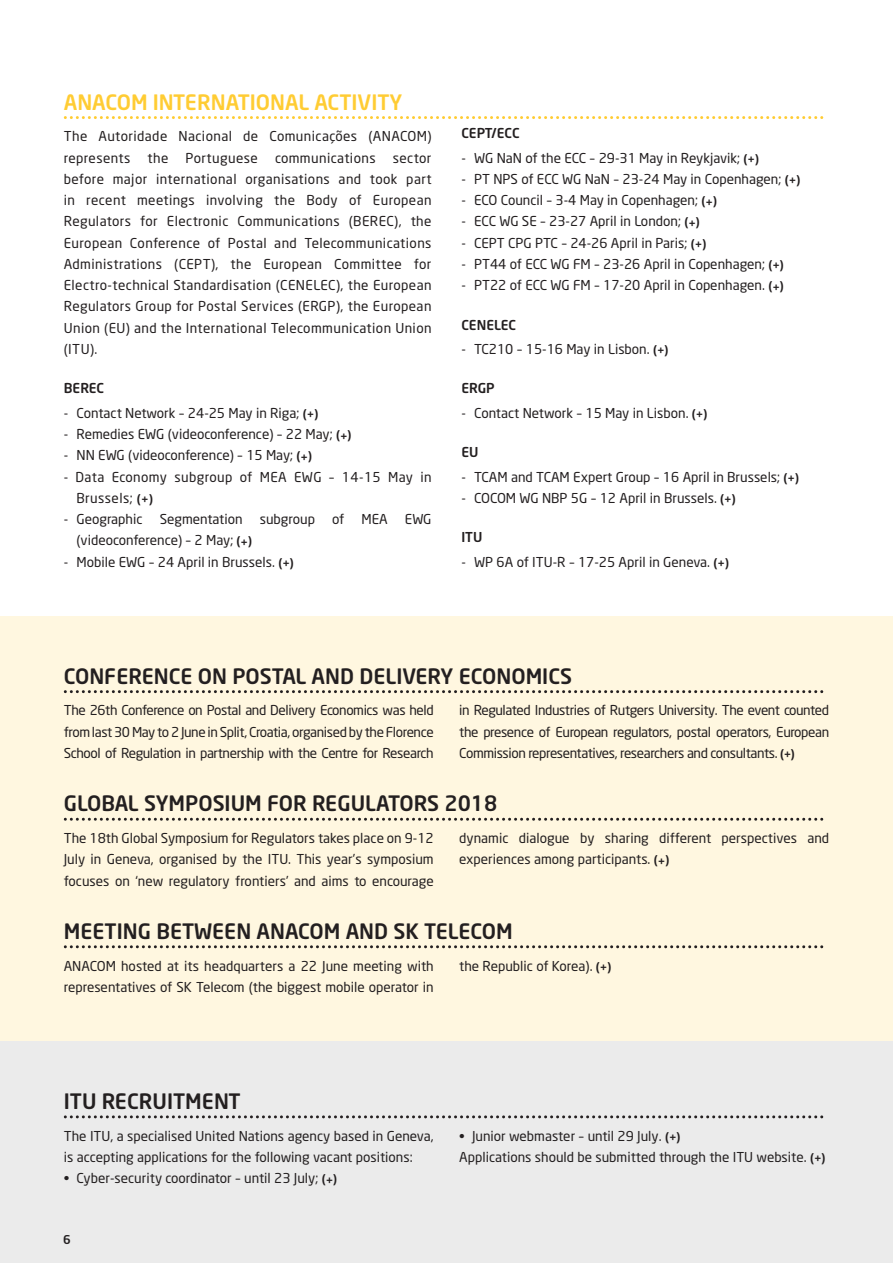
<style>
.page{position:relative;width:893px;height:1263px;background:#fff}
.page>*{position:absolute;margin:0;border:0;box-sizing:border-box;transform-origin:0 0}
.TÍTULOS_PEQUENOS{font:500 21px "Neo Sans";color:#231f20}
.TÍTULOS_PEQUENOS-2{font:500 21px "Neo Sans";color:#fc3}
.Texto{font:13.5px/21.3px "Neo Sans";color:#231f20;text-align:justify}
.Texto_para_actividad{font:13.5px "Neo Sans";color:#231f20}
.Texto-2{font:13.5px/21.3px "Neo Sans";letter-spacing:.03em;color:#231f20}
.Texto_para_actividad-2{font:13.5px/21.3px "Neo Sans";letter-spacing:.03em;color:#231f20}
.SUBTÍTULO_ALL_CAPS{font:500 13.5px "Neo Sans";color:#231f20}
.t1{font:500 12px "Neo Sans";color:#231f20}
.s1{font-weight:500;font-size:12px}
</style>
<div class="page">
<svg style="left:65px;top:116px;width:759px;height:3px"></svg>
<div style="left:0;top:617px;width:893px;height:435px;background:#fff7e0"></div>
<svg style="left:65px;top:945px;width:759px;height:3px"></svg>
<svg style="left:65px;top:690px;width:759px;height:3px"></svg>
<svg style="left:65px;top:818px;width:759px;height:3px"></svg>
<div style="left:0;top:1042px;width:893px;height:221px;background:#ebebeb"></div>
<svg style="left:65px;top:1115px;width:759px;height:3px"></svg>
<p class="TÍTULOS_PEQUENOS-2" style="left:64px;top:89px;width:340px">ANACOM INTERNATIONAL ACTIVITY</p>
<p class="Texto-2" style="left:64px;top:126px;width:369px">The Autoridade Nacional de Comunicações (ANACOM) represents</p>
<p class="Texto" style="left:148px;top:147px;width:22px">the</p>
<p class="Texto-2" style="left:186px;top:147px;width:74px">Portuguese</p>
<p class="Texto-2" style="left:275px;top:147px;width:102px">communications</p>
<p class="Texto" style="left:64px;top:147px;width:369px;text-indent:329px">sector before major international organisations and took part in recent meetings involving the Body of European Regulators for Electronic Communications (BEREC), the European Conference of Postal and Telecommunications Administrations (CEPT), the European Committee for Electro-technical Standardisation (CENELEC), the European Regulators Group for Postal Services (ERGP), the European Union (EU) and the International Telecommunication Union (ITU).</p>
<p class="SUBTÍTULO_ALL_CAPS" style="left:64px;top:380px;width:42px">BEREC</p>
<p class="Texto_para_actividad" style="left:64px;top:404px;width:256px">- Contact Network – 24-25 May in Riga; <span class="s1">(</span><sub>+</sub><span class="s1">)</span></p>
<p class="Texto_para_actividad" style="left:64px;top:426px;width:289px">- Remedies EWG (videoconference) – 22 May; <span class="s1">(</span><sub>+</sub><span class="s1">)</span></p>
<p class="Texto_para_actividad" style="left:64px;top:447px;width:250px">- NN EWG (videoconference) – 15 May; <span class="s1">(</span><sub>+</sub><span class="s1">)</span></p>
<p class="Texto_para_actividad-2" style="left:77px;top:466px;width:357px;text-indent:-13px">- Data Economy subgroup of MEA EWG – 14-15 May in<br>Brussels; <span class="s1">(</span><sub>+</sub><span class="s1">)</span></p>
<p class="Texto_para_actividad" style="left:64px;top:511px;width:80px">- Geographic</p>
<p class="Texto_para_actividad" style="left:160px;top:511px;width:84px">Segmentation</p>
<p class="Texto_para_actividad" style="left:260px;top:511px;width:57px">subgroup</p>
<p class="Texto_para_actividad" style="left:332px;top:511px;width:14px">of</p>
<p class="Texto_para_actividad" style="left:361px;top:511px;width:28px">MEA</p>
<p class="Texto_para_actividad" style="left:405px;top:511px;width:28px">EWG</p>
<p class="Texto_para_actividad" style="left:77px;top:532px;width:177px">(videoconference) – 2 May; <span class="s1">(</span><sub>+</sub><span class="s1">)</span></p>
<p class="Texto_para_actividad" style="left:64px;top:553px;width:232px">- Mobile EWG – 24 April in Brussels. <span class="s1">(</span><sub>+</sub><span class="s1">)</span></p>
<p class="SUBTÍTULO_ALL_CAPS" style="left:461px;top:125px;width:60px">CEPT/ECC</p>
<p class="Texto" style="left:461px;top:147px;width:299px">- WG NaN of the ECC – 29-31 May in Reykjavik; <span class="s1">(</span><sub>+</sub><span class="s1">)</span></p>
<p class="Texto" style="left:461px;top:168px;width:340px">- PT NPS of ECC WG NaN – 23-24 May in Copenhagen; <span class="s1">(</span><sub>+</sub><span class="s1">)</span></p>
<p class="Texto" style="left:461px;top:189px;width:257px">- ECO Council – 3-4 May in Copenhagen; <span class="s1">(</span><sub>+</sub><span class="s1">)</span></p>
<p class="Texto" style="left:461px;top:211px;width:240px">- ECC WG SE – 23-27 April in London; <span class="s1">(</span><sub>+</sub><span class="s1">)</span></p>
<p class="Texto" style="left:461px;top:232px;width:246px">- CEPT CPG PTC – 24-26 April in Paris; <span class="s1">(</span><sub>+</sub><span class="s1">)</span></p>
<p class="Texto" style="left:461px;top:253px;width:324px">- PT44 of ECC WG FM – 23-26 April in Copenhagen; <span class="s1">(</span><sub>+</sub><span class="s1">)</span></p>
<p class="Texto" style="left:461px;top:274px;width:324px">- PT22 of ECC WG FM – 17-20 April in Copenhagen. <span class="s1">(</span><sub>+</sub><span class="s1">)</span></p>
<p class="SUBTÍTULO_ALL_CAPS" style="left:461px;top:316px;width:56px">CENELEC</p>
<p class="Texto" style="left:461px;top:338px;width:209px">- TC210 – 15-16 May in Lisbon. <span class="s1">(</span><sub>+</sub><span class="s1">)</span></p>
<p class="SUBTÍTULO_ALL_CAPS" style="left:461px;top:380px;width:35px">ERGP</p>
<p class="Texto" style="left:461px;top:402px;width:248px">- Contact Network – 15 May in Lisbon. <span class="s1">(</span><sub>+</sub><span class="s1">)</span></p>
<p class="SUBTÍTULO_ALL_CAPS" style="left:461px;top:444px;width:19px">EU</p>
<p class="Texto" style="left:461px;top:466px;width:339px">- TCAM and TCAM Expert Group – 16 April in Brussels; <span class="s1">(</span><sub>+</sub><span class="s1">)</span></p>
<p class="Texto" style="left:461px;top:487px;width:276px">- COCOM WG NBP 5G – 12 April in Brussels. <span class="s1">(</span><sub>+</sub><span class="s1">)</span></p>
<p class="SUBTÍTULO_ALL_CAPS" style="left:461px;top:529px;width:23px">ITU</p>
<p class="Texto" style="left:461px;top:551px;width:269px">- WP 6A of ITU-R – 17-25 April in Geneva. <span class="s1">(</span><sub>+</sub><span class="s1">)</span></p>
<p class="TÍTULOS_PEQUENOS" style="left:64px;top:663px;width:510px">CONFERENCE ON POSTAL AND DELIVERY ECONOMICS</p>
<p class="Texto" style="left:64px;top:700px;width:371px">The 26th Conference on Postal and Delivery Economics was held from last 30 May to 2 June in Split, Croatia, organised by the Florence School of Regulation in partnership with the Centre for Research</p>
<p class="Texto" style="left:459px;top:700px;width:371px">in Regulated Industries of Rutgers University. The event counted the presence of European regulators, postal operators, European Commission representatives, researchers and consultants. <span class="s1">(</span><sub>+</sub><span class="s1">)</span></p>
<p class="TÍTULOS_PEQUENOS" style="left:64px;top:790px;width:435px">GLOBAL SYMPOSIUM FOR REGULATORS 2018</p>
<p class="Texto" style="left:64px;top:827px;width:371px">The 18th Global Symposium for Regulators takes place on 9-12<br>July in Geneva, organised by the ITU. This year’s symposium focuses on ‘new regulatory frontiers’ and aims to encourage</p>
<p class="Texto" style="left:459px;top:827px;width:371px">dynamic dialogue by sharing different perspectives and experiences among participants. <span class="s1">(</span><sub>+</sub><span class="s1">)</span></p>
<p class="TÍTULOS_PEQUENOS" style="left:64px;top:918px;width:450px">MEETING BETWEEN ANACOM AND SK TELECOM</p>
<p class="Texto" style="left:64px;top:955px;width:371px">ANACOM hosted at its headquarters a 22 June meeting with representatives of SK Telecom (the biggest mobile operator in</p>
<p class="Texto" style="left:459px;top:955px;width:154px">the Republic of Korea). <span class="s1">(</span><sub>+</sub><span class="s1">)</span></p>
<p class="TÍTULOS_PEQUENOS" style="left:64px;top:1088px;width:178px">ITU RECRUITMENT</p>
<p class="Texto" style="left:64px;top:1125px;width:371px">The ITU, a specialised United Nations agency based in Geneva, is accepting applications for the following vacant positions:</p>
<p class="Texto" style="left:64px;top:1167px;width:275px">• Cyber-security coordinator – until 23 July; <span class="s1">(</span><sub>+</sub><span class="s1">)</span></p>
<p class="t1" style="left:63px;top:1232px;width:9px">6</p>
<p class="Texto" style="left:459px;top:1125px;width:223px">• Junior webmaster – until 29 July. <span class="s1">(</span><sub>+</sub><span class="s1">)</span></p>
<p class="Texto" style="left:459px;top:1146px;width:368px">Applications should be submitted through the ITU website. <span class="s1">(</span><sub>+</sub><span class="s1">)</span></p>
</div>
